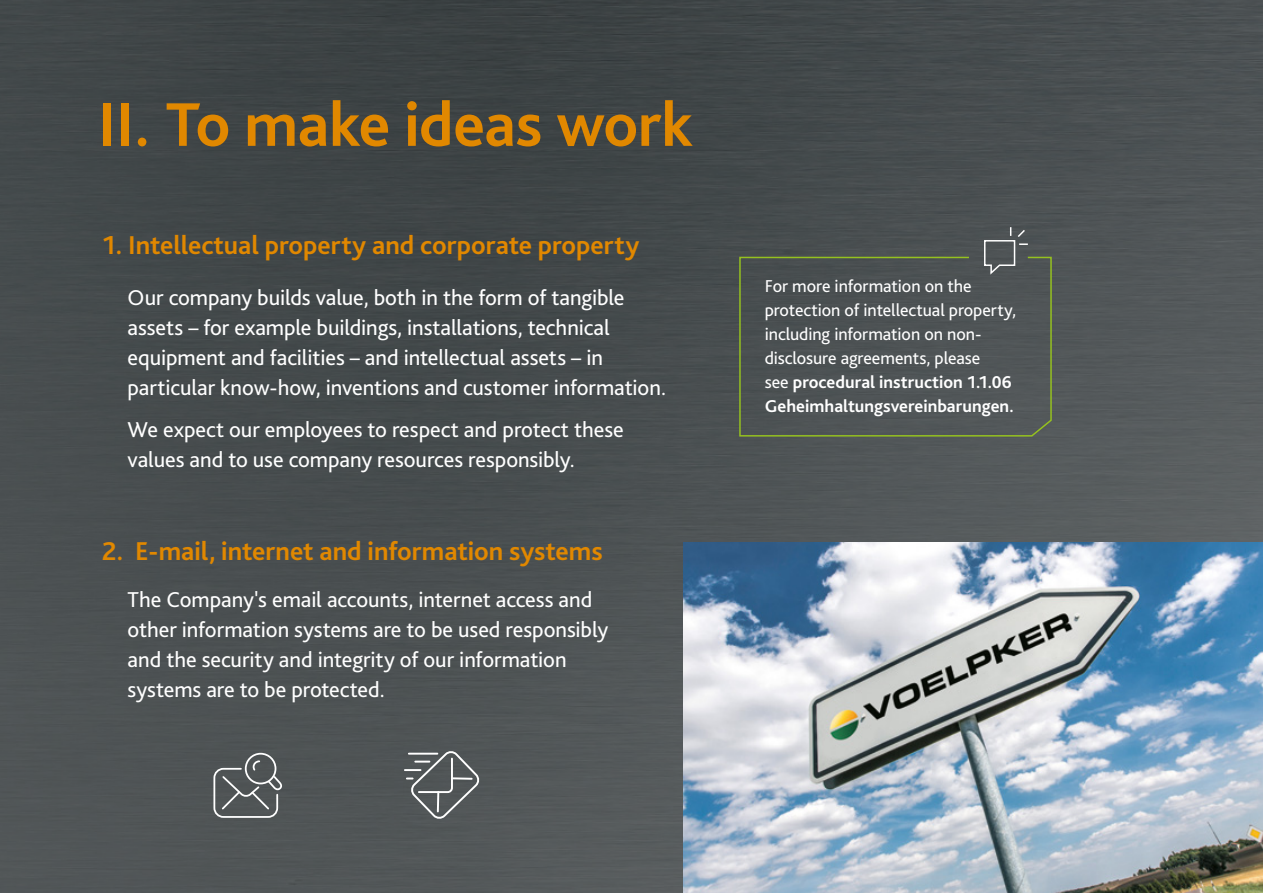
<style>
.page{position:relative;width:1263px;height:893px;background:#fff}
.page>*{position:absolute;margin:0;border:0;box-sizing:border-box;transform-origin:0 0}
.t1{font:700 64.5px "Bliss 2";letter-spacing:-.01em;color:#e18800}
.t2{font:700 27px "Bliss 2";color:#e18800}
.t3{font:22.5px/30px "Bliss 2";letter-spacing:-.005em;color:#fff}
.t4{font:18px/24px "Bliss 2";letter-spacing:-.005em;color:#fff}
.s1{font-weight:700}
</style>
<div class="page">
<img style="left:0;top:0;width:1263px;height:893px">
<img style="left:684px;top:542px;width:579px;height:351px">
<div style="left:738px;top:256px;width:314px;height:181px;background:#4e5354"></div>
<svg style="left:983px;top:227px;width:45px;height:49px;background:#5e6365"></svg>
<div style="left:245px;top:753px;width:31px;height:31px;border:2px solid #fff;border-radius:50%"></div>
<svg style="left:213px;top:759px;width:71px;height:60px;background:#696d6e"></svg>
<svg style="left:405px;top:749px;width:77px;height:72px;background:#656a6b"></svg>
<hr style="left:452px;top:777px;width:20px;height:3px;background:#fff">
<h1 class="t1" style="left:98px;top:84px;width:597px">II. To make ideas work</h1>
<p class="t2" style="left:102px;top:228px;width:539px">1. Intellectual property and corporate property</p>
<p class="t3" style="left:128px;top:282px;width:540px">Our company builds value, both in the form of tangible assets – for example buildings, installations, technical equipment and facilities – and intellectual assets – in particular know-how, inventions and customer information.</p>
<p class="t3" style="left:128px;top:414px;width:498px">We expect our employees to respect and protect these values and to use company resources responsibly.</p>
<p class="t2" style="left:102px;top:534px;width:502px">2. E-mail, internet and information systems</p>
<p class="t3" style="left:128px;top:584px;width:482px">The Company's email accounts, internet access and other information systems are to be used responsibly and the security and integrity of our information systems are to be protected.</p>
<p class="t4" style="left:765px;top:273px;width:253px">For more information on the protection of intellectual property, including information on non&shy;disclosure agreements, please<br>see <span class="s1">procedural instruction 1.1.06<br>Geheimhaltungsvereinbarungen.</span></p>
</div>
